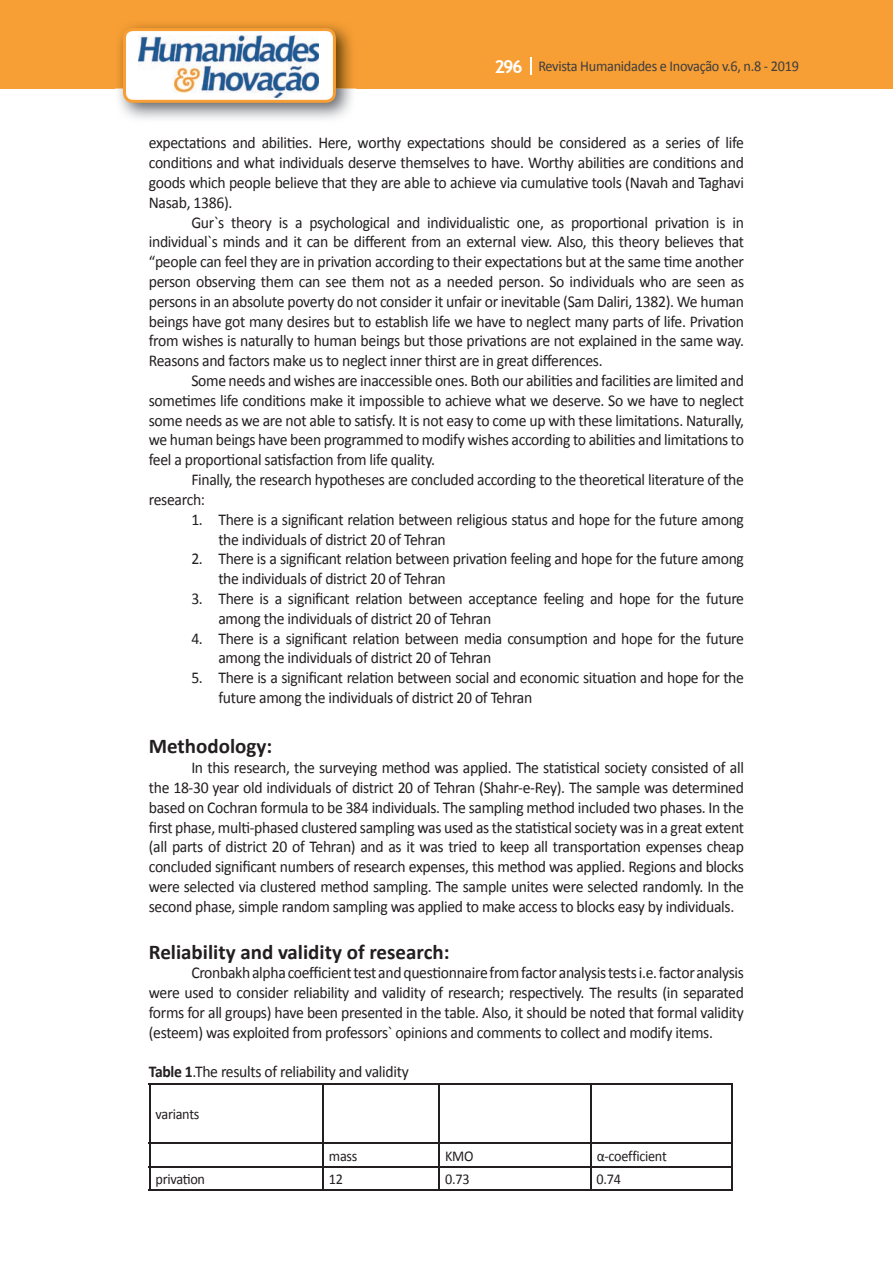
<style>
.page{position:relative;width:893px;height:1263px;background:#fff}
.page>*{position:absolute;margin:0;border:0;box-sizing:border-box;transform-origin:0 0}
.t1{font:700 21px "Calibri";color:#231f20}
.t2{font:16.5px/19.8px "Calibri";letter-spacing:-.02em;color:#231f20;scale:.95 1}
.t3{font:15px "Calibri";letter-spacing:-.02em;color:#231f20;scale:.95 1}
.t4{font:15px "Calibri";letter-spacing:-.02em;color:#3e3e3f;scale:.95 1}
.s1{font-family:"Trebuchet MS";font-weight:700;font-size:18px;color:#fff}
.s2{font-weight:700}
</style>
<div class="page">
<div style="left:0;top:0;width:893px;height:88px;background:#f79e34"></div>
<svg style="left:530px;top:57px;width:2px;height:18px"></svg>
<img style="left:115px;top:24px;width:241px;height:95px">
<svg style="left:123px;top:28px;width:213px;height:75px"></svg>
<hr style="left:591px;top:1083px;width:142px;height:2px;background:#231f20">
<hr style="left:732px;top:1085px;width:1px;height:57px;background:#231f20">
<hr style="left:439px;top:1083px;width:152px;height:2px;background:#231f20">
<hr style="left:590px;top:1085px;width:1px;height:57px;background:#231f20">
<hr style="left:323px;top:1083px;width:116px;height:2px;background:#231f20">
<hr style="left:438px;top:1085px;width:2px;height:57px;background:#231f20">
<hr style="left:149px;top:1083px;width:174px;height:2px;background:#231f20">
<hr style="left:322px;top:1085px;width:2px;height:57px;background:#231f20">
<hr style="left:149px;top:1085px;width:1px;height:57px;background:#231f20">
<hr style="left:591px;top:1142px;width:142px;height:2px;background:#231f20">
<hr style="left:439px;top:1142px;width:152px;height:2px;background:#231f20">
<hr style="left:323px;top:1142px;width:116px;height:2px;background:#231f20">
<hr style="left:438px;top:1144px;width:2px;height:22px;background:#231f20">
<hr style="left:149px;top:1142px;width:174px;height:2px;background:#231f20">
<hr style="left:322px;top:1144px;width:2px;height:22px;background:#231f20">
<hr style="left:591px;top:1166px;width:142px;height:1px;background:#231f20">
<svg style="left:732px;top:1144px;width:1px;height:45px"></svg>
<hr style="left:439px;top:1166px;width:152px;height:1px;background:#231f20">
<svg style="left:590px;top:1144px;width:1px;height:45px"></svg>
<hr style="left:323px;top:1166px;width:116px;height:1px;background:#231f20">
<hr style="left:438px;top:1167px;width:2px;height:22px;background:#231f20">
<hr style="left:149px;top:1166px;width:174px;height:1px;background:#231f20">
<hr style="left:322px;top:1167px;width:2px;height:22px;background:#231f20">
<svg style="left:149px;top:1144px;width:1px;height:45px"></svg>
<hr style="left:591px;top:1189px;width:142px;height:1px;background:#231f20">
<hr style="left:439px;top:1189px;width:152px;height:1px;background:#231f20">
<hr style="left:323px;top:1189px;width:116px;height:1px;background:#231f20">
<hr style="left:149px;top:1189px;width:174px;height:1px;background:#231f20">
<p class="t4" style="left:495px;top:57px;width:322px"><span class="s1">296</span> Revista Humanidades e Inovação v.6, n.8 - 2019</p>
<p class="t2" style="left:149px;top:133px;width:628px;text-align:justify">expectations and abilities. Here, worthy expectations should be considered as a series of life conditions and what individuals deserve themselves to have. Worthy abilities are conditions and goods which people believe that they are able to achieve via cumulative tools (Navah and Taghavi Nasab, 1386).</p>
<p class="t2" style="left:149px;top:212px;width:628px;text-align:justify;text-indent:43px">Gur`s theory is a psychological and individualistic one, as proportional privation is in individual`s minds and it can be different from an external view. Also, this theory believes that “people can feel they are in privation according to their expectations but at the same time another person observing them can see them not as a needed person. So individuals who are seen as persons in an absolute poverty do not consider it unfair or inevitable (Sam Daliri, 1382). We human beings have got many desires but to establish life we have to neglect many parts of life. Privation from wishes is naturally to human beings but those privations are not explained in the same way.<br>Reasons and factors make us to neglect inner thirst are in great differences.</p>
<p class="t2" style="left:149px;top:371px;width:628px;text-align:justify;text-indent:43px">Some needs and wishes are inaccessible ones. Both our abilities and facilities are limited and sometimes life conditions make it impossible to achieve what we deserve. So we have to neglect some needs as we are not able to satisfy. It is not easy to come up with these limitations. Naturally, we human beings have been programmed to modify wishes according to abilities and limitations to feel a proportional satisfaction from life quality.</p>
<p class="t2" style="left:149px;top:470px;width:628px;text-indent:43px">Finally, the research hypotheses are concluded according to the theoretical literature of the research:</p>
<p class="t2" style="left:218px;top:509px;width:555px;text-indent:-27px">1. There is a significant relation between religious status and hope for the future among the individuals of district 20 of Tehran</p>
<p class="t2" style="left:218px;top:549px;width:555px;text-indent:-27px">2. There is a significant relation between privation feeling and hope for the future among the individuals of district 20 of Tehran</p>
<p class="t2" style="left:218px;top:589px;width:555px;text-indent:-27px">3. There is a significant relation between acceptance feeling and hope for the future among the individuals of district 20 of Tehran</p>
<p class="t2" style="left:218px;top:628px;width:555px;text-indent:-27px">4. There is a significant relation between media consumption and hope for the future among the individuals of district 20 of Tehran</p>
<p class="t2" style="left:218px;top:668px;width:555px;text-indent:-27px">5. There is a significant relation between social and economic situation and hope for the future among the individuals of district 20 of Tehran</p>
<p class="t1" style="left:149px;top:733px;width:125px">Methodology:</p>
<p class="t2" style="left:149px;top:758px;width:628px;text-align:justify;text-indent:43px">In this research, the surveying method was applied. The statistical society consisted of all the 18-30 year old individuals of district 20 of Tehran (Shahr-e-Rey). The sample was determined based on Cochran formula to be 384 individuals. The sampling method included two phases. In the first phase, multi-phased clustered sampling was used as the statistical society was in a great extent (all parts of district 20 of Tehran) and as it was tried to keep all transportation expenses cheap concluded significant numbers of research expenses, this method was applied. Regions and blocks were selected via clustered method sampling. The sample unites were selected randomly. In the second phase, simple random sampling was applied to make access to blocks easy by individuals.</p>
<p class="t1" style="left:149px;top:938px;width:302px">Reliability and validity of research:</p>
<p class="t2" style="left:149px;top:963px;width:628px;text-align:justify;text-indent:43px">Cronbakh alpha coefficient test and questionnaire from factor analysis tests i.e. factor analysis were used to consider reliability and validity of research; respectively. The results (in separated forms for all groups) have been presented in the table. Also, it should be noted that formal validity (esteem) was exploited from professors` opinions and comments to collect and modify items.</p>
<p class="t2" style="left:149px;top:1062px;width:275px"><span class="s2">Table 1</span>.The results of reliability and validity</p>
<p class="t3" style="left:156px;top:1105px;width:48px">variants</p>
<p class="t3" style="left:329px;top:1146px;width:32px">mass</p>
<p class="t3" style="left:445px;top:1146px;width:31px">KMO</p>
<p class="t3" style="left:597px;top:1146px;width:75px">α-coefficient</p>
<p class="t3" style="left:156px;top:1169px;width:54px">privation</p>
<p class="t3" style="left:329px;top:1169px;width:16px">12</p>
<p class="t3" style="left:445px;top:1169px;width:27px">0.73</p>
<p class="t3" style="left:597px;top:1169px;width:27px">0.74</p>
</div>
